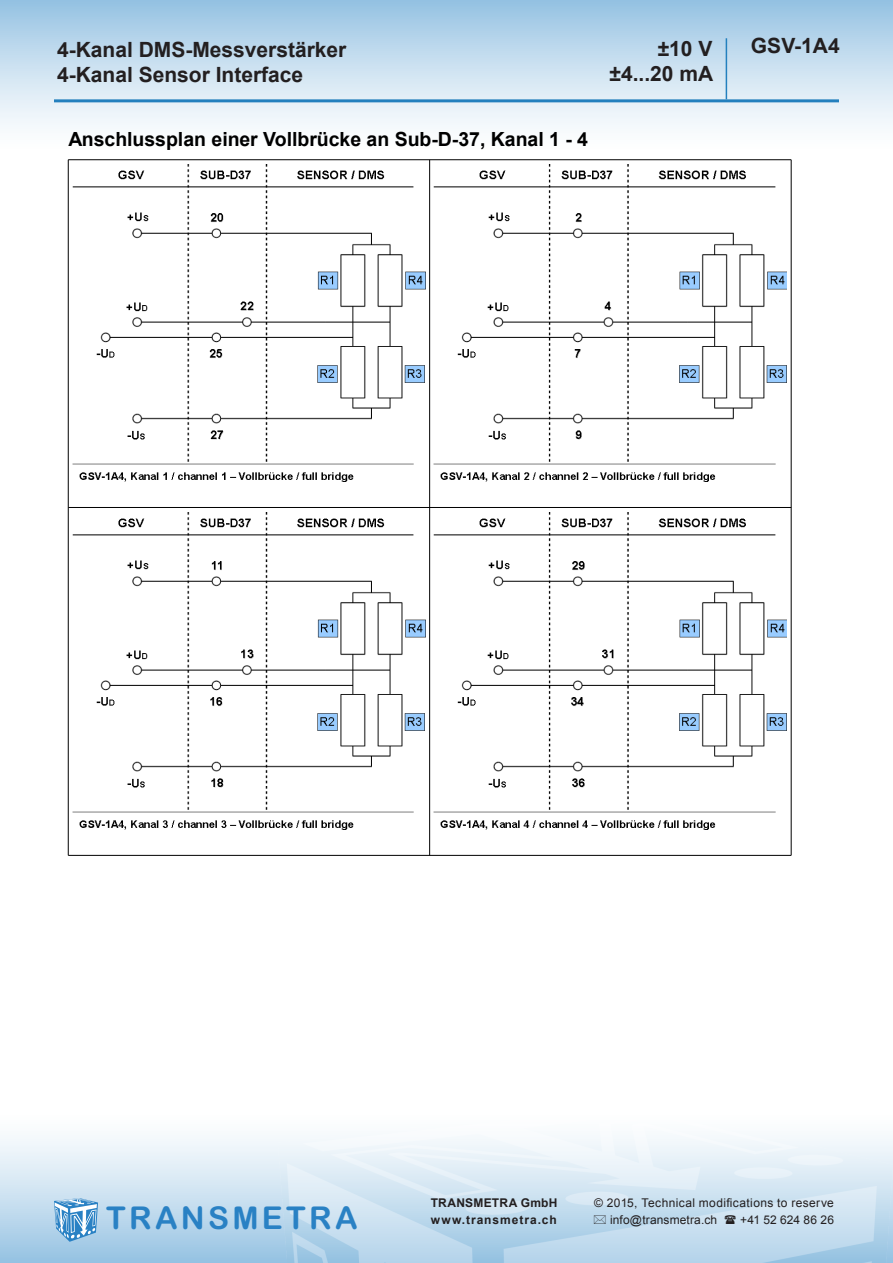
<style>
.page{position:relative;width:893px;height:1263px;background:#fff}
.page>*{position:absolute;margin:0;border:0;box-sizing:border-box;transform-origin:0 0}
.t1{font:31.5px "Arial Rounded MT Bold";letter-spacing:.105em;color:#2981c4}
.t2{font:700 21px "Arial";color:#231f20}
.t3{font:700 19.5px "Arial";color:#000}
.t4{font:12px "Arial";letter-spacing:.025em;color:#231f20}
.t5{font:700 12px "Arial";letter-spacing:.065em;color:#231f20}
.t6{font:700 12px "Arial";letter-spacing:.02em;color:#231f20}
.t7{font:12px "Arial";letter-spacing:.005em;color:#231f20}
</style>
<div class="page">
<div style="left:0;top:1093px;width:893px;height:170px;background:linear-gradient(to bottom,#fff,#9dc6e4)"></div>
<img style="left:278px;top:1103px;width:615px;height:160px">
<div style="left:0;top:0;width:893px;height:170px;background:linear-gradient(to bottom,#9cc7e5,#fff)"></div>
<svg style="left:54px;top:1198px;width:44px;height:44px;background:#85b7dd"></svg>
<hr style="left:54px;top:99px;width:785px;height:3px;background:#2380be">
<hr style="left:726px;top:38px;width:1px;height:61px;background:#2380be">
<hr style="left:68px;top:159px;width:723px;height:1px;background:#000">
<hr style="left:68px;top:507px;width:723px;height:1px;background:#000">
<hr style="left:68px;top:855px;width:723px;height:1px;background:#000">
<hr style="left:68px;top:160px;width:1px;height:695px;background:#000">
<hr style="left:429px;top:160px;width:1px;height:695px;background:#000">
<hr style="left:791px;top:160px;width:1px;height:695px;background:#000">
<img style="left:72px;top:164px;width:353px;height:318px">
<img style="left:434px;top:164px;width:353px;height:318px">
<img style="left:72px;top:512px;width:353px;height:318px">
<img style="left:434px;top:512px;width:353px;height:318px">
<svg style="left:594px;top:1215px;width:12px;height:9px"></svg>
<svg style="left:725px;top:1215px;width:11px;height:9px"></svg>
<p class="t2" style="left:57px;top:35px;width:291px">4-Kanal DMS-Messverstärker</p>
<p class="t2" style="left:57px;top:60px;width:248px">4-Kanal Sensor Interface</p>
<p class="t3" style="left:68px;top:129px;width:521px">Anschlussplan einer Vollbrücke an Sub-D-37, Kanal 1 - 4</p>
<p class="t2" style="left:658px;top:35px;width:56px">±10 V</p>
<p class="t2" style="left:751px;top:32px;width:90px">GSV-1A4</p>
<p class="t2" style="left:609px;top:60px;width:105px">±4...20 mA</p>
<p class="t1" style="left:106px;top:1199px;width:253px">TRANSMETRA</p>
<p class="t6" style="left:431px;top:1195px;width:128px">TRANSMETRA GmbH</p>
<p class="t4" style="left:594px;top:1195px;width:241px">© 2015, Technical modifications to reserve</p>
<p class="t5" style="left:431px;top:1212px;width:127px">www.transmetra.ch</p>
<p class="t4" style="left:610px;top:1212px;width:109px">info@transmetra.ch</p>
<p class="t7" style="left:740px;top:1212px;width:95px">+41 52 624 86 26</p>
</div>
